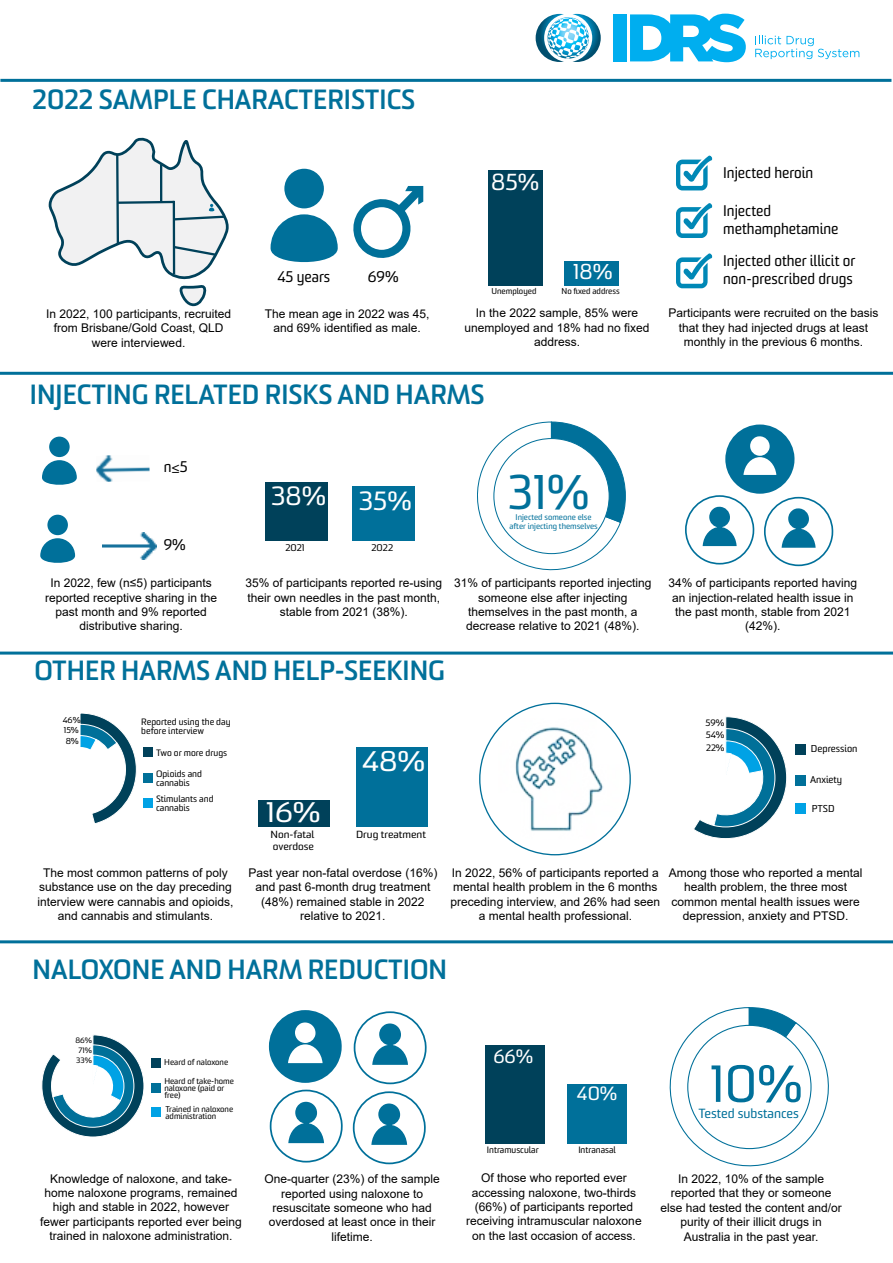
<style>
.page{position:relative;width:893px;height:1263px;background:#fff}
.page>*{position:absolute;margin:0;border:0;box-sizing:border-box;transform-origin:0 0}
.t1{font:50.7px "Sommet";color:#00709a}
.t2{font:47.25px "Sommet";color:#00709a}
.t3{font:27.6px "Sommet";color:#fff;scale:1.11 1}
.t4{font:700 27px "Sommet";color:#00709a}
.t5{font:25.65px "Sommet";color:#fff;scale:1.05 1}
.t6{font:22.5px "Sommet";color:#fff;scale:1.05 1}
.t7{font:20.85px "Sommet";color:#fff;scale:1.05 1}
.t8{font:18.6px "Sommet";color:#fff;scale:1.04 1}
.t9{font:15px/18px "Sommet";color:#000}
.t10{font:12.9px "Sommet";color:#00709a;scale:1.05 1}
.t11{font:12px/14.4px "Arial";color:#000;text-align:center}
.t12{font:10.05px "Sommet";color:#000;scale:1.11 1}
.t13{font:9.75px "Sommet";color:#000;scale:1.05 1}
.t14{font:9.3px "Sommet";color:#000;scale:1.05 1}
.t15{font:9px/9px "Sommet";color:#000;scale:1.05 1}
.t16{font:9px "Sommet";color:#000;scale:1.04 1}
.t17{font:8.4px/9.8px "Sommet";color:#000;scale:1.05 1}
.t18{font:8.25px "Sommet";color:#000;scale:1.05 1}
.t19{font:8.1px/6.8px "Sommet";color:#000;scale:1.05 1}
.t20{font:8.1px/9.6px "Sommet";color:#00709a;text-align:center;scale:1.05 1}
.t21{font:7.5px/10.2px "Sommet";color:#000;text-align:center;scale:1.05 1}
</style>
<div class="page">
<hr style="left:0;top:372px;width:893px;height:3px;background:#00709a">
<hr style="left:0;top:651px;width:893px;height:3px;background:#00709a">
<hr style="left:0;top:940px;width:893px;height:3px;background:#00709a">
<svg style="left:676px;top:253px;width:36px;height:35px"></svg>
<svg style="left:676px;top:203px;width:36px;height:35px"></svg>
<svg style="left:676px;top:156px;width:36px;height:34px"></svg>
<svg style="left:42px;top:1034px;width:102px;height:103px"></svg>
<div style="left:151px;top:1058px;width:9px;height:9px;background:#00415a"></div>
<div style="left:151px;top:1084px;width:9px;height:9px;background:#007099"></div>
<div style="left:151px;top:1107px;width:9px;height:10px;background:#00a2e5"></div>
<svg style="left:269px;top:1010px;width:73px;height:73px"></svg>
<svg style="left:352px;top:1011px;width:75px;height:154px"></svg>
<svg style="left:269px;top:1089px;width:74px;height:74px"></svg>
<svg style="left:80px;top:713px;width:57px;height:111px"></svg>
<div style="left:58px;top:747px;width:45px;height:46px;background:#fff;border-radius:23px"></div>
<div style="left:143px;top:747px;width:10px;height:10px;background:#00415a"></div>
<div style="left:143px;top:773px;width:10px;height:9px;background:#007099"></div>
<div style="left:143px;top:798px;width:10px;height:10px;background:#00a2e5"></div>
<img style="left:103px;top:533px;width:53px;height:26px">
<div style="left:266px;top:482px;width:62px;height:59px;background:#00415a"></div>
<div style="left:352px;top:487px;width:63px;height:54px;background:#00709a"></div>
<svg style="left:477px;top:422px;width:149px;height:148px"></svg>
<div style="left:494px;top:439px;width:115px;height:115px;background:#fff;border-radius:50%"></div>
<div style="left:485px;top:1045px;width:59px;height:98px;background:#00415a"></div>
<div style="left:567px;top:1084px;width:59px;height:59px;background:#00709a"></div>
<img style="left:499px;top:718px;width:120px;height:122px">
<svg style="left:694px;top:716px;width:93px;height:123px"></svg>
<div style="left:795px;top:744px;width:11px;height:11px;background:#00415a"></div>
<div style="left:795px;top:775px;width:11px;height:11px;background:#007099"></div>
<div style="left:795px;top:803px;width:11px;height:11px;background:#00a2e5"></div>
<hr style="left:0;top:79px;width:891px;height:3px;background:#00709a">
<svg style="left:536px;top:14px;width:65px;height:48px"></svg>
<div style="left:613px;top:14px;width:13px;height:47px;background:#00aeef"></div>
<svg style="left:630px;top:14px;width:116px;height:48px"></svg>
<svg style="left:755px;top:36px;width:104px;height:23px"></svg>
<svg style="left:670px;top:1007px;width:159px;height:159px"></svg>
<div style="left:688px;top:1025px;width:123px;height:123px;background:#fff;border-radius:50%"></div>
<div style="left:258px;top:800px;width:71px;height:27px;background:#00415a"></div>
<div style="left:357px;top:747px;width:71px;height:80px;background:#00709a"></div>
<div style="left:49px;top:437px;width:21px;height:20px;background:#00709a;border-radius:50%"></div>
<svg style="left:42px;top:460px;width:35px;height:25px"></svg>
<div style="left:47px;top:515px;width:21px;height:20px;background:#00709a;border-radius:50%"></div>
<svg style="left:40px;top:538px;width:35px;height:25px"></svg>
<svg style="left:49px;top:138px;width:180px;height:168px"></svg>
<div style="left:284px;top:169px;width:40px;height:39px;background:#00709a;border-radius:50%"></div>
<svg style="left:271px;top:214px;width:67px;height:48px"></svg>
<div style="left:488px;top:170px;width:55px;height:116px;background:#00415a"></div>
<div style="left:564px;top:261px;width:55px;height:25px;background:#00709a"></div>
<svg style="left:353px;top:186px;width:70px;height:72px"></svg>
<svg style="left:685px;top:424px;width:149px;height:143px"></svg>
<img style="left:96px;top:455px;width:54px;height:27px">
<h3 class="t4" style="left:33px;top:83px;width:384px">2022 SAMPLE CHARACTERISTICS</h3>
<p class="t9" style="left:277px;top:268px;width:54px">45 years</p>
<p class="t9" style="left:368px;top:267px;width:32px">69%</p>
<p class="t11" style="left:46px;top:306px;width:186px">In 2022, 100 participants, recruited from Brisbane/Gold Coast, QLD were interviewed.</p>
<p class="t11" style="left:265px;top:306px;width:166px">The mean age in 2022 was 45, and 69% identified as male.</p>
<h3 class="t6" style="left:491px;top:169px;width:47px">85%</h3>
<h3 class="t7" style="left:573px;top:259px;width:39px">18%</h3>
<p class="t18" style="left:491px;top:286px;width:44px">Unemployed</p>
<p class="t18" style="left:562px;top:286px;width:57px">No fixed address</p>
<p class="t11" style="left:465px;top:306px;width:186px">In the 2022 sample, 85% were unemployed and 18% had no fixed address.</p>
<h3 class="t4" style="left:30px;top:378px;width:456px">INJECTING RELATED RISKS AND HARMS</h3>
<p class="t9" style="left:723px;top:163px;width:92px">Injected heroin</p>
<p class="t9" style="left:723px;top:202px;width:117px">Injected methamphetamine</p>
<p class="t9" style="left:723px;top:252px;width:134px">Injected other illicit or non-prescribed drugs</p>
<p class="t11" style="left:668px;top:306px;width:212px">Participants were recruited on the basis that they had injected drugs at least monthly in the previous 6 months.</p>
<p class="t9" style="left:164px;top:457px;width:26px">n≤5</p>
<h3 class="t5" style="left:271px;top:480px;width:54px">38%</h3>
<h3 class="t5" style="left:359px;top:485px;width:52px">35%</h3>
<p class="t9" style="left:164px;top:536px;width:24px">9%</p>
<p class="t14" style="left:285px;top:542px;width:20px">2021</p>
<p class="t14" style="left:371px;top:542px;width:22px">2022</p>
<p class="t11" style="left:45px;top:576px;width:174px">In 2022, few (n≤5) participants reported receptive sharing in the past month and 9% reported distributive sharing.</p>
<p class="t11" style="left:245px;top:576px;width:198px">35% of participants reported re-using their own needles in the past month, stable from 2021 (38%).</p>
<h2 class="t2" style="left:508px;top:463px;width:84px">31%</h2>
<p class="t20" style="left:509px;top:512px;width:86px">Injected someone else after injecting themselves</p>
<p class="t11" style="left:454px;top:576px;width:199px">31% of participants reported injecting someone else after injecting themselves in the past month, a decrease relative to 2021 (48%).</p>
<h3 class="t4" style="left:34px;top:654px;width:412px">OTHER HARMS AND HELP-SEEKING</h3>
<p class="t11" style="left:668px;top:576px;width:190px">34% of participants reported having an injection-related health issue in the past month, stable from 2021 (42%).</p>
<p class="t17" style="left:63px;top:715px;width:19px">46%<br>15%</p>
<p class="t17" style="left:66px;top:736px;width:14px">8%</p>
<p class="t15" style="left:141px;top:717px;width:87px">Reported using the day before interview</p>
<p class="t15" style="left:156px;top:748px;width:69px">Two or more drugs</p>
<p class="t15" style="left:156px;top:769px;width:45px">Opioids and cannabis</p>
<p class="t15" style="left:156px;top:794px;width:56px">Stimulants and cannabis</p>
<h3 class="t3" style="left:266px;top:796px;width:51px">16%</h3>
<h3 class="t3" style="left:362px;top:745px;width:58px">48%</h3>
<p class="t15" style="left:706px;top:717px;width:20px;line-height:12.1px;text-align:justify">59% 54% 22%</p>
<p class="t13" style="left:811px;top:743px;width:46px">Depression</p>
<p class="t13" style="left:810px;top:774px;width:32px">Anxiety</p>
<p class="t13" style="left:812px;top:803px;width:23px">PTSD</p>
<p class="t12" style="left:270px;top:828px;width:41px">Non-fatal</p>
<p class="t12" style="left:356px;top:828px;width:65px">Drug treatment</p>
<p class="t12" style="left:273px;top:840px;width:39px">overdose</p>
<p class="t11" style="left:38px;top:865px;width:198px">The most common patterns of poly substance use on the day preceding interview were cannabis and opioids, and cannabis and stimulants.</p>
<p class="t11" style="left:249px;top:865px;width:190px">Past year non-fatal overdose (16%) and past 6-month drug treatment (48%) remained stable in 2022 relative to 2021.</p>
<p class="t11" style="left:451px;top:865px;width:211px">In 2022, 56% of participants reported a mental health problem in the 6 months preceding interview, and 26% had seen a mental health professional.</p>
<p class="t11" style="left:669px;top:865px;width:195px">Among those who reported a mental health problem, the three most common mental health issues were depression, anxiety and PTSD.</p>
<h3 class="t4" style="left:33px;top:952px;width:416px">NALOXONE AND HARM REDUCTION</h3>
<p class="t21" style="left:75px;top:1035px;width:17px">86%<br>71%<br>33%</p>
<p class="t19" style="left:164px;top:1058px;width:62px">Heard of naloxone</p>
<p class="t19" style="left:164px;top:1078px;width:68px">Heard of take-home naloxone (paid or free)</p>
<p class="t19" style="left:165px;top:1106px;width:66px">Trained in naloxone administration</p>
<h3 class="t8" style="left:493px;top:1045px;width:40px">66%</h3>
<h3 class="t8" style="left:577px;top:1082px;width:40px">40%</h3>
<p class="t16" style="left:487px;top:1144px;width:51px">Intramuscular</p>
<p class="t16" style="left:578px;top:1144px;width:38px">Intranasal</p>
<h1 class="t1" style="left:710px;top:1053px;width:94px">10%</h1>
<p class="t10" style="left:698px;top:1106px;width:97px">Tested substances</p>
<p class="t11" style="left:40px;top:1171px;width:203px">Knowledge of naloxone, and take&shy;home naloxone programs, remained high and stable in 2022, however fewer participants reported ever being trained in naloxone administration.</p>
<p class="t11" style="left:264px;top:1172px;width:177px">One-quarter (23%) of the sample reported using naloxone to resuscitate someone who had overdosed at least once in their lifetime.</p>
<p class="t11" style="left:466px;top:1171px;width:177px">Of those who reported ever accessing naloxone, two-thirds (66%) of participants reported receiving intramuscular naloxone on the last occasion of access.</p>
<p class="t11" style="left:660px;top:1171px;width:183px">In 2022, 10% of the sample reported that they or someone else had tested the content and/or purity of their illicit drugs in<br>Australia in the past year.</p>
</div>
